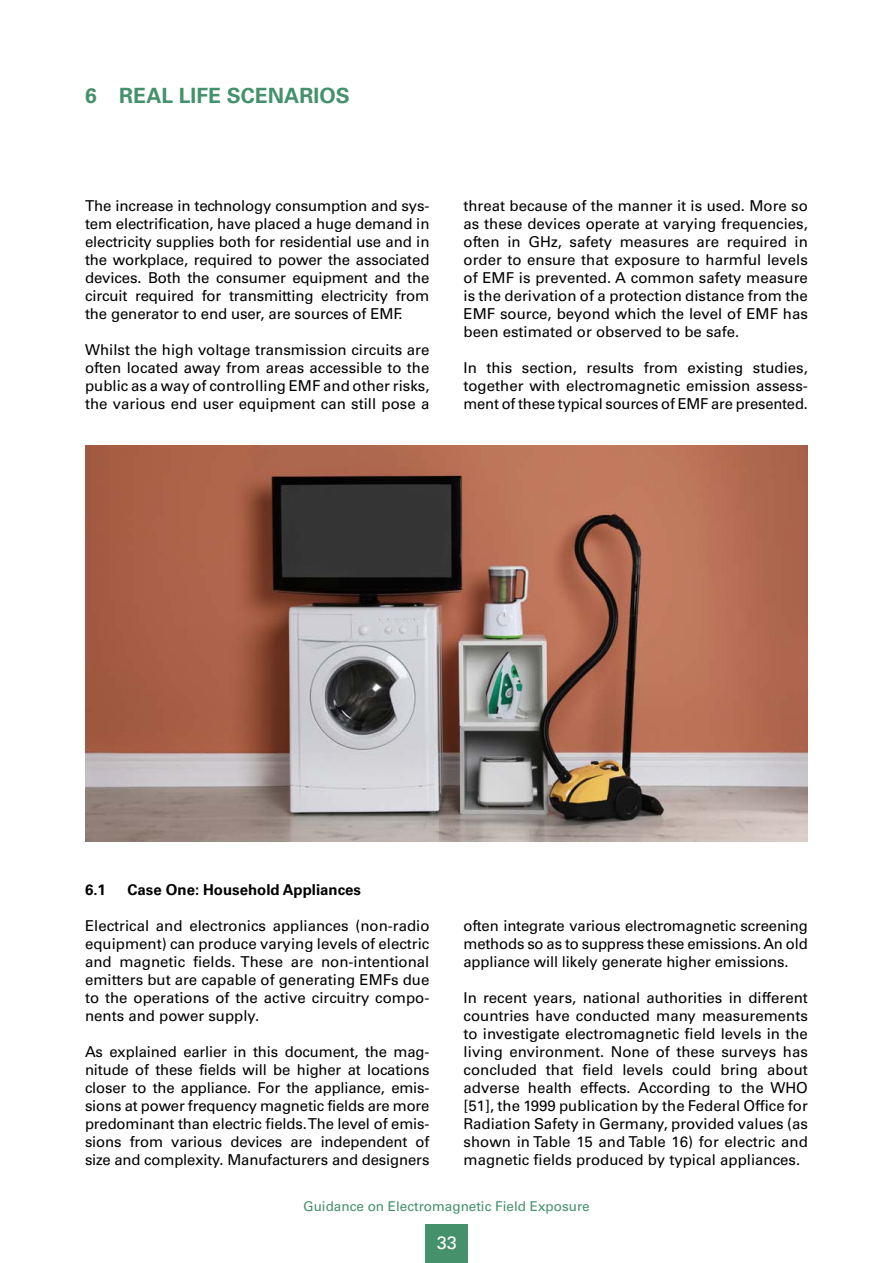
<style>
.page{position:relative;width:893px;height:1263px;background:#fff}
.page>*{position:absolute;margin:0;border:0;box-sizing:border-box;transform-origin:0 0}
.t1{font:700 21px "Univers LT Std";color:#44916b}
.t2{font:18px "Univers LT Std";color:#fff}
.t3{font:15px/18px "Univers LT Std";color:#000;text-align:justify}
.t4{font:700 15px "Univers LT Std";color:#000}
.t5{font:13.5px "Univers LT Std";color:#45916b}
</style>
<div class="page">
<div style="left:425px;top:1225px;width:43px;height:38px;background:#45916b"></div>
<img style="left:85px;top:445px;width:723px;height:396px">
<h1 class="t1" style="left:85px;top:83px;width:266px">6 REAL LIFE SCENARIOS</h1>
<p class="t3" style="left:85px;top:197px;width:346px">The increase in technology consumption and sys&shy;tem electrification, have placed a huge demand in electricity supplies both for residential use and in the workplace, required to power the associated devices. Both the consumer equipment and the circuit required for transmitting electricity from the generator to end user, are sources of EMF.</p>
<p class="t3" style="left:85px;top:341px;width:346px">Whilst the high voltage transmission circuits are often located away from areas accessible to the public as a way of controlling EMF and other risks, the various end user equipment can still pose a</p>
<p class="t3" style="left:463px;top:197px;width:346px">threat because of the manner it is used. More so as these devices operate at varying frequencies, often in GHz, safety measures are required in order to ensure that exposure to harmful levels of EMF is prevented. A common safety measure is the derivation of a protection distance from the EMF source, beyond which the level of EMF has been estimated or observed to be safe.</p>
<p class="t3" style="left:463px;top:359px;width:346px">In this section, results from existing studies, together with electromagnetic emission assess&shy;ment of these typical sources of EMF are presented.</p>
<p class="t4" style="left:85px;top:881px;width:22px">6.1</p>
<p class="t4" style="left:128px;top:881px;width:235px">Case One: Household Appliances</p>
<p class="t3" style="left:85px;top:917px;width:346px">Electrical and electronics appliances (non-radio equipment) can produce varying levels of electric and magnetic fields. These are non-intentional emitters but are capable of generating EMFs due to the operations of the active circuitry compo&shy;nents and power supply.</p>
<p class="t3" style="left:85px;top:1043px;width:346px">As explained earlier in this document, the mag&shy;nitude of these fields will be higher at locations closer to the appliance. For the appliance, emis&shy;sions at power frequency magnetic fields are more predominant than electric fields. The level of emis&shy;sions from various devices are independent of size and complexity. Manufacturers and designers</p>
<p class="t3" style="left:463px;top:917px;width:346px">often integrate various electromagnetic screening methods so as to suppress these emissions. An old appliance will likely generate higher emissions.</p>
<p class="t3" style="left:463px;top:989px;width:346px">In recent years, national authorities in different countries have conducted many measurements to investigate electromagnetic field levels in the living environment. None of these surveys has concluded that field levels could bring about adverse health effects. According to the WHO [51], the 1999 publication by the Federal Office for Radiation Safety in Germany, provided values (as shown in Table 15 and Table 16) for electric and magnetic fields produced by typical appliances.</p>
<p class="t5" style="left:303px;top:1198px;width:288px">Guidance on Electromagnetic Field Exposure</p>
<p class="t2" style="left:437px;top:1232px;width:22px">33</p>
</div>
